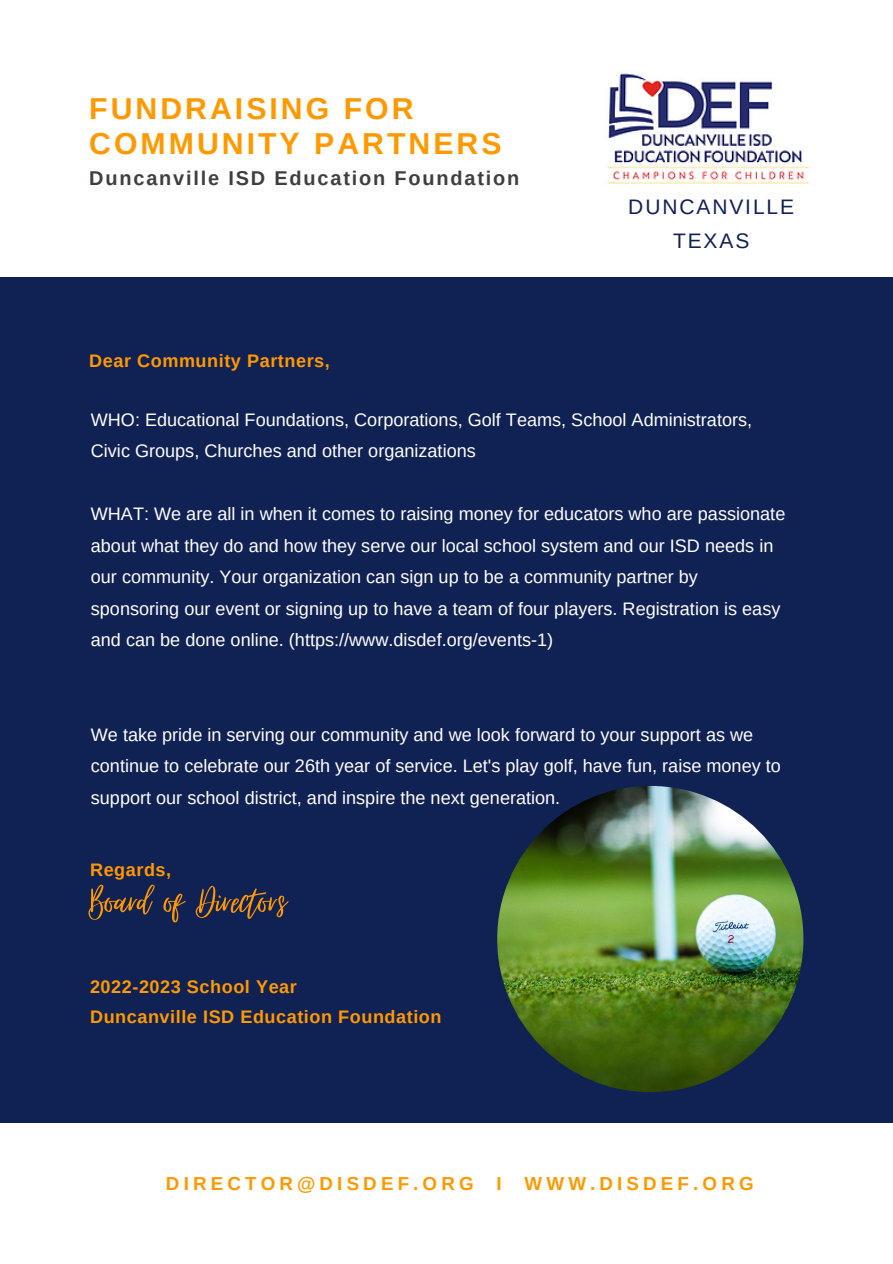
<style>
.page{position:relative;width:893px;height:1264px;background:#fff}
.page>*{position:absolute;margin:0;border:0;box-sizing:border-box;transform-origin:0 0}
.t1{font:51.3px "Virtual";color:#f90}
.t2{font:700 30.15px/34.8px "Arimo";letter-spacing:.1em;color:#f90}
.t3{font:21px/33.8px "Arimo";letter-spacing:.09em;color:#102153;text-align:center}
.t4{font:700 19.95px "Arimo";letter-spacing:.09em;color:#423e3e}
.t5{font:700 18.75px "Arimo";letter-spacing:.22em;color:#f90}
.t6{font:18px/31.5px "Arimo";color:#fff}
.t7{font:700 18px/29.2px "Arimo";letter-spacing:.03em;color:#f90}
</style>
<div class="page">
<div style="left:0;top:277px;width:892px;height:845px;background:#102153"></div>
<img style="left:607px;top:73px;width:203px;height:111px">
<img style="left:497px;top:786px;width:306px;height:306px;border-radius:50%">
<h2 class="t2" style="left:89px;top:91px;width:413px">FUNDRAISING FOR<br>COMMUNITY PARTNERS</h2>
<p class="t4" style="left:89px;top:167px;width:431px">Duncanville ISD Education Foundation</p>
<p class="t7" style="left:89px;top:345px;width:242px">Dear Community Partners,</p>
<p class="t3" style="left:628px;top:190px;width:167px">DUNCANVILLE<br>TEXAS</p>
<p class="t6" style="left:91px;top:404px;width:662px">WHO: Educational Foundations, Corporations, Golf Teams, School Administrators,<br>Civic Groups, Churches and other organizations</p>
<p class="t6" style="left:91px;top:498px;width:696px">WHAT: We are all in when it comes to raising money for educators who are passionate about what they do and how they serve our local school system and our ISD needs in our community. Your organization can sign up to be a community partner by sponsoring our event or signing up to have a team of four players. Registration is easy and can be done online. (https://www.disdef.org/events-1)</p>
<p class="t6" style="left:91px;top:718px;width:691px">We take pride in serving our community and we look forward to your support as we continue to celebrate our 26th year of service. Let's play golf, have fun, raise money to support our school district, and inspire the next generation.</p>
<p class="t7" style="left:90px;top:855px;width:83px">Regards,</p>
<h1 class="t1" style="left:89px;top:873px;width:198px">Board of Directors</h1>
<p class="t7" style="left:90px;top:972px;width:353px">2022-2023 School Year<br>Duncanville ISD Education Foundation</p>
<p class="t5" style="left:166px;top:1173px;width:589px">DIRECTOR@DISDEF.ORG I WWW.DISDEF.ORG</p>
</div>
